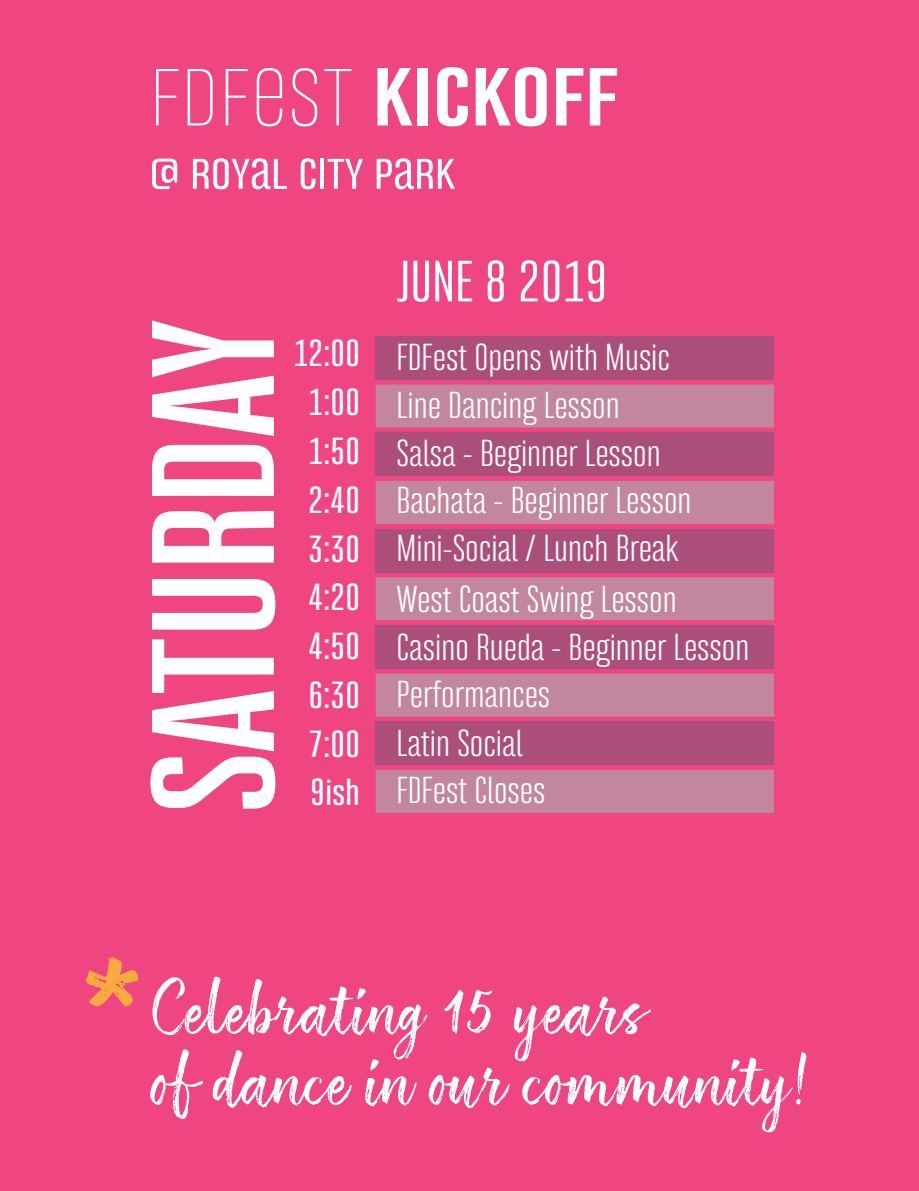
<style>
.page{position:relative;width:919px;height:1191px;background:#fff}
.page>*{position:absolute;margin:0;border:0;box-sizing:border-box;transform-origin:0 0}
.t1{font:700 152.1px "Bw Stretch";color:#fff;scale:1.1 1}
.t2{font:700 95.7px "Bw Stretch";color:#fff;scale:1.1 1}
.t3{font:66.3px/71.1px "ATS Script";color:#fff;scale:1.1 1}
.t4{font:51px "Bw Stretch";color:#fff;scale:1.1 1}
.t5{font:50.4px "Bw Stretch";letter-spacing:-.005em;color:#fff;scale:1.1 1}
.t6{font:33px/48.3px "Bw Stretch";color:#fff;scale:1.1 1}
.t7{font:500 33px/48.6px "Bw Stretch";letter-spacing:.01em;color:#fff;text-align:center;scale:1.1 1}
.s1{font-weight:100}
</style>
<div class="page">
<div style="left:0;top:0;width:918px;height:1190px;background:#ef4681"></div>
<svg style="left:85px;top:957px;width:53px;height:49px"></svg>
<div style="left:375px;top:384px;width:398px;height:43px;background:#c2879e"></div>
<div style="left:375px;top:336px;width:398px;height:43px;background:#ab4e79"></div>
<div style="left:375px;top:481px;width:398px;height:43px;background:#c2879e"></div>
<div style="left:375px;top:432px;width:398px;height:43px;background:#ab4e79"></div>
<div style="left:375px;top:577px;width:398px;height:43px;background:#c2879e"></div>
<div style="left:375px;top:529px;width:398px;height:43px;background:#ab4e79"></div>
<div style="left:375px;top:673px;width:398px;height:43px;background:#c2879e"></div>
<div style="left:375px;top:625px;width:398px;height:43px;background:#ab4e79"></div>
<div style="left:375px;top:770px;width:398px;height:43px;background:#c2879e"></div>
<div style="left:375px;top:721px;width:398px;height:43px;background:#ab4e79"></div>
<h2 class="t2" style="left:149px;top:25px;width:428px"><span class="s1">fdfest</span> kickoff</h2>
<h3 class="t5" style="left:149px;top:137px;width:279px">@ royal city park</h3>
<h1 class="t1" style="left:115px;top:813px;width:449px;rotate:-90deg">SATURDAY</h1>
<h3 class="t4" style="left:396px;top:249px;width:193px">JUNE 8 2019</h3>
<p class="t7" style="left:293px;top:330px;width:62px">12:00<br>1:00<br>1:50<br>2:40<br>3:30<br>4:20<br>4:50<br>6:30<br>7:00<br>9ish</p>
<p class="t6" style="left:396px;top:334px;width:250px">FDFest Opens with Music</p>
<p class="t6" style="left:396px;top:382px;width:269px">Line Dancing Lesson<br>Salsa - Beginner Lesson<br>Bachata - Beginner Lesson<br>Mini-Social / Lunch Break<br>West Coast Swing Lesson</p>
<p class="t6" style="left:396px;top:623px;width:322px">Casino Rueda - Beginner Lesson</p>
<p class="t6" style="left:396px;top:670px;width:141px">Performances</p>
<p class="t6" style="left:396px;top:719px;width:116px">Latin Social</p>
<p class="t6" style="left:396px;top:766px;width:137px">FDFest Closes</p>
<h3 class="t3" style="left:151px;top:975px;width:597px">Celebrating 15 years<br>of dance in our community!</h3>
</div>
